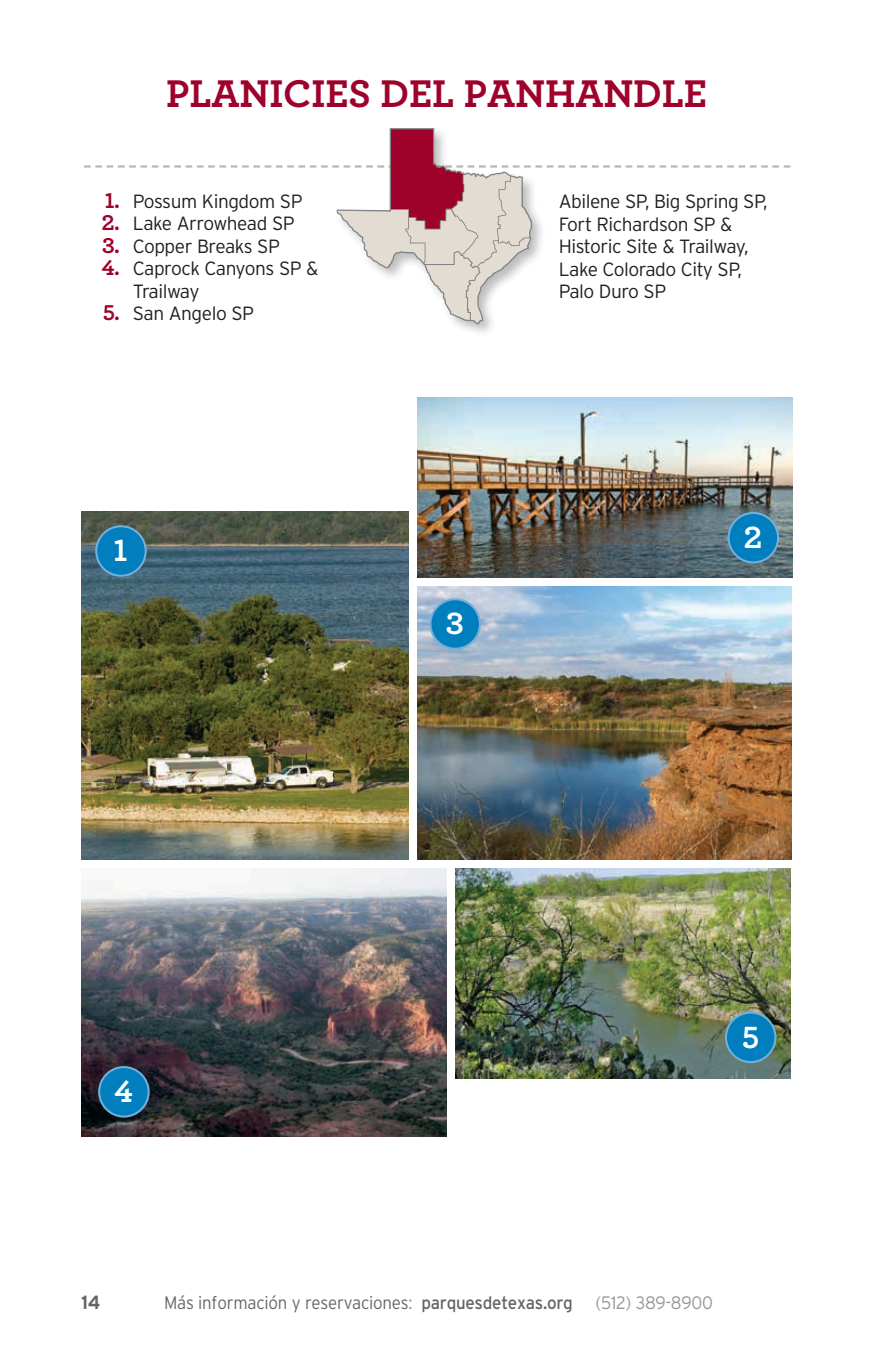
<style>
.page{position:relative;width:871px;height:1357px;background:#fff}
.page>*{position:absolute;margin:0;border:0;box-sizing:border-box;transform-origin:0 0}
.t1{font:40.5px "Archer Bold LF";letter-spacing:-.005em;color:#9e022a}
.t2{font:32.18px "Archer Bold LF";color:#fff}
.t3{font:300 19.12px/22.5px "Interstate";letter-spacing:-.025em;color:#231f20}
.t4{font:700 19.12px "Interstate";color:#636466;scale:.94 1}
.t5{font:300 18px "Interstate";letter-spacing:-.015em;color:#656769;scale:.94 1}
.t6{font:300 18px "Interstate";letter-spacing:-.015em;color:#949698;scale:.94 1}
.s1{font-family:"Archer Bold LF";font-weight:400;font-size:22.5px;color:#9e022a}
.s2{color:#949698}
.s3{font-weight:400;color:#636466}
</style>
<div class="page">
<div style="left:334px;top:125px;width:213px;height:213px;background:#231f20;opacity:.3"></div>
<svg style="left:84px;top:128px;width:706px;height:196px"></svg>
<img style="left:81px;top:511px;width:328px;height:348px">
<img style="left:81px;top:868px;width:366px;height:269px">
<img style="left:417px;top:586px;width:374px;height:273px">
<img style="left:417px;top:398px;width:375px;height:180px">
<img style="left:455px;top:868px;width:335px;height:211px">
<div style="left:96px;top:526px;width:50px;height:50px;background:#007ebe;border-radius:50%"></div>
<div style="left:95px;top:525px;width:52px;height:52px;border:2px solid #73afda;border-radius:50%"></div>
<div style="left:430px;top:599px;width:50px;height:50px;background:#007ebe;border-radius:50%"></div>
<div style="left:429px;top:598px;width:52px;height:52px;border:2px solid #73afda;border-radius:50%"></div>
<div style="left:726px;top:1012px;width:49px;height:50px;background:#007ebe;border-radius:50%"></div>
<div style="left:725px;top:1011px;width:51px;height:52px;border:2px solid #73afda;border-radius:50%"></div>
<div style="left:728px;top:513px;width:50px;height:49px;background:#007ebe;border-radius:50%"></div>
<div style="left:727px;top:512px;width:52px;height:51px;border:2px solid #73afda;border-radius:50%"></div>
<div style="left:99px;top:1067px;width:50px;height:49px;background:#007ebe;border-radius:50%"></div>
<div style="left:98px;top:1066px;width:52px;height:51px;border:2px solid #73afda;border-radius:50%"></div>
<div style="left:409px;top:334px;width:7px;height:527px;background:#fff"></div>
<p class="t1" style="left:166px;top:68px;width:542px">PLANICIES DEL PANHANDLE</p>
<p class="t3" style="left:105px;top:189px;width:199px"><span class="s1">1.</span> Possum Kingdom SP</p>
<p class="t3" style="left:102px;top:212px;width:195px"><span class="s1">2.</span> Lake Arrowhead SP</p>
<p class="t3" style="left:102px;top:234px;width:179px"><span class="s1">3.</span> Copper Breaks SP</p>
<p class="t3" style="left:133px;top:257px;width:187px;text-indent:-31px"><span class="s1">4.</span> Caprock Canyons SP &amp;<br>Trailway</p>
<p class="t3" style="left:103px;top:302px;width:153px"><span class="s1">5.</span> San Angelo SP</p>
<h2 class="t2" style="left:114px;top:530px;width:16px">1</h2>
<h2 class="t2" style="left:446px;top:603px;width:20px">3</h2>
<p class="t3" style="left:559px;top:190px;width:211px">Abilene SP, Big Spring SP,<br>Fort Richardson SP &amp;<br>Historic Site &amp; Trailway,<br>Lake Colorado City SP,<br>Palo Duro SP</p>
<h2 class="t2" style="left:743px;top:517px;width:20px">2</h2>
<h2 class="t2" style="left:114px;top:1071px;width:20px">4</h2>
<h2 class="t2" style="left:741px;top:1017px;width:19px">5</h2>
<p class="t4" style="left:81px;top:1291px;width:22px">14</p>
<p class="t5" style="left:164px;top:1292px;width:436px">Más información y reservaciones<span class="s2">:</span> <span class="s3">parquesdetexas.org</span></p>
<p class="t6" style="left:595px;top:1292px;width:126px">(512) 389-8900</p>
</div>
